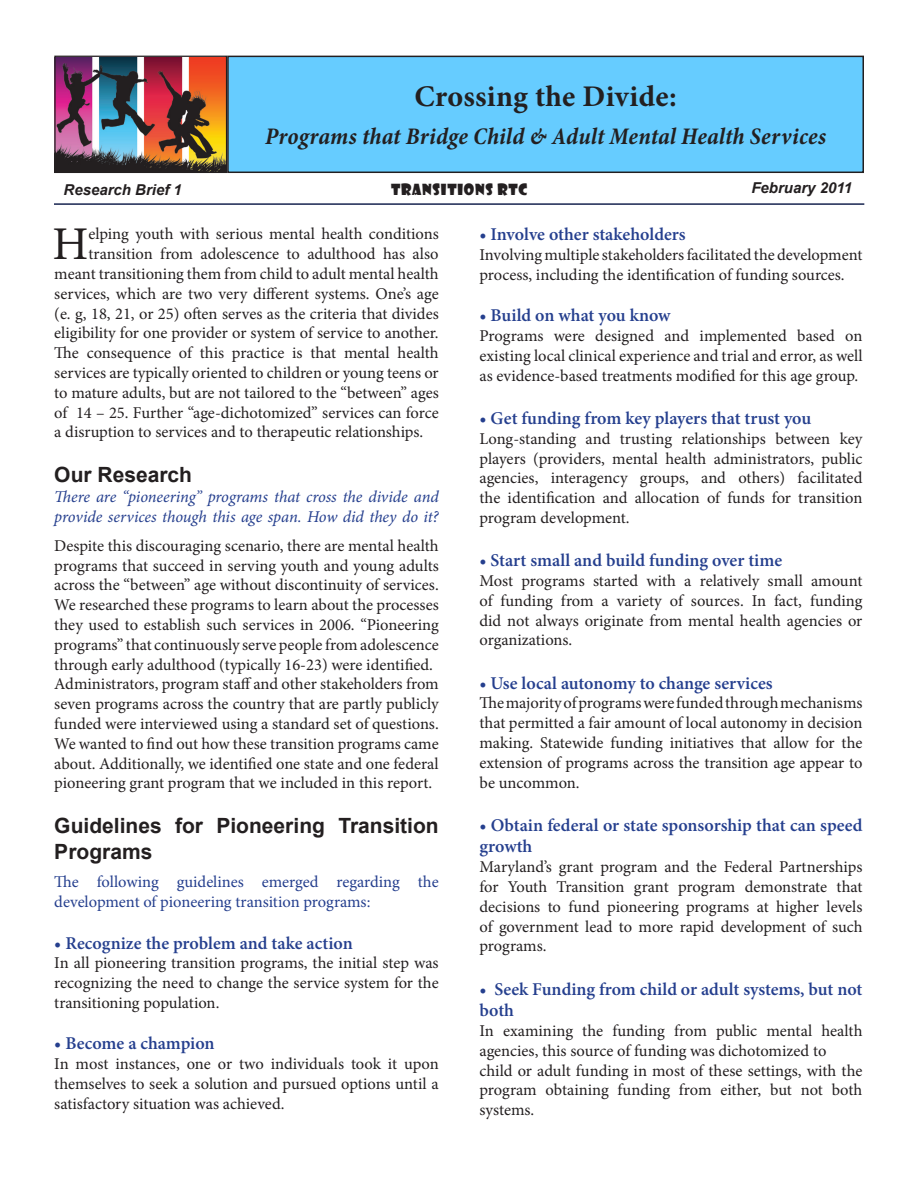
<style>
.page{position:relative;width:918px;height:1188px;background:#fff}
.page>*{position:absolute;margin:0;border:0;box-sizing:border-box;transform-origin:0 0}
.t1{font:46.95px "Minion Pro";color:#231f20}
.t2{font:700 30px "Minion Pro";letter-spacing:.01em;color:#231f20}
.t3{font:italic 700 condensed 24px "Minion Pro";letter-spacing:.005em;color:#231f20}
.t4{font:700 21px/25.2px "Arial";color:#231f20}
.t5{font:600 18px/21.6px "Minion Pro";color:#253f8e}
.t6{font:16.5px/19.8px "Minion Pro";color:#231f20;text-align:justify}
.t7{font:italic 16.5px/19.8px "Minion Pro";letter-spacing:-.01em;color:#253f8e}
.t8{font:16.5px/19.8px "Minion Pro";color:#253f8e}
.t9{font:italic 700 15px "Arial";color:#231f20}
.t10{font:15px "Showcard Gothic";letter-spacing:.05em;color:#231f20}
</style>
<div class="page">
<div style="left:228px;top:56px;width:635px;height:116px;background:#6cf"></div>
<div style="left:227px;top:56px;width:637px;height:117px;border:2px solid #231f20"></div>
<img style="left:56px;top:58px;width:169px;height:113px">
<div style="left:54px;top:56px;width:173px;height:117px;border:1px solid #231f20"></div>
<hr style="left:54px;top:203px;width:810px;height:2px;background:#172450">
<p class="t2" style="left:415px;top:76px;width:264px">Crossing the Divide:</p>
<p class="t3" style="left:265px;top:120px;width:562px">Programs that Bridge Child &amp; Adult Mental Health Services</p>
<p class="t9" style="left:64px;top:180px;width:120px">Research Brief 1</p>
<p class="t10" style="left:391px;top:179px;width:138px">TRANSITIONS RTC</p>
<p class="t9" style="left:751px;top:178px;width:102px">February 2011</p>
<p class="t1" style="left:53px;top:213px;width:37px">H</p>
<p class="t6" style="left:89px;top:224px;width:352px">elping youth with serious mental health conditions</p>
<p class="t6" style="left:89px;top:244px;width:352px">transition from adolescence to adulthood has also</p>
<p class="t6" style="left:54px;top:264px;width:386px">meant transitioning them from child to adult mental health</p>
<p class="t6" style="left:54px;top:284px;width:386px">services, which are two very different systems. One’s age</p>
<p class="t6" style="left:54px;top:304px;width:386px">(e. g, 18, 21, or 25) often serves as the criteria that divides</p>
<p class="t6" style="left:54px;top:323px;width:386px">eligibility for one provider or system of service to another.</p>
<p class="t6" style="left:54px;top:343px;width:386px">The consequence of this practice is that mental health</p>
<p class="t6" style="left:54px;top:363px;width:386px">services are typically oriented to children or young teens or</p>
<p class="t6" style="left:54px;top:383px;width:386px">to mature adults, but are not tailored to the “between” ages</p>
<p class="t6" style="left:54px;top:403px;width:386px">of 14 – 25. Further “age-dichotomized” services can force</p>
<p class="t6" style="left:54px;top:422px;width:371px">a disruption to services and to therapeutic relationships.</p>
<p class="t4" style="left:54px;top:463px;width:139px">Our Research</p>
<p class="t7" style="left:54px;top:487px;width:386px">There are “pioneering” programs that cross the divide and provide services though this age span. How did they do it?</p>
<p class="t6" style="left:54px;top:536px;width:386px">Despite this discouraging scenario, there are mental health programs that succeed in serving youth and young adults across the “between” age without discontinuity of services.<br>We researched these programs to learn about the processes they used to establish such services in 2006. “Pioneering programs” that continuously serve people from adolescence through early adulthood (typically 16-23) were identified.</p>
<p class="t6" style="left:54px;top:674px;width:386px">Administrators, program staff and other stakeholders from seven programs across the country that are partly publicly funded were interviewed using a standard set of questions.<br>We wanted to find out how these transition programs came about. Additionally, we identified one state and one federal pioneering grant program that we included in this report.</p>
<p class="t4" style="left:54px;top:814px;width:386px">Guidelines for Pioneering Transition<br>Programs</p>
<p class="t8" style="left:54px;top:872px;width:386px">The following guidelines emerged regarding the development of pioneering transition programs:</p>
<p class="t5" style="left:54px;top:932px;width:300px">• Recognize the problem and take action</p>
<p class="t6" style="left:54px;top:953px;width:386px">In all pioneering transition programs, the initial step was recognizing the need to change the service system for the transitioning population.</p>
<p class="t5" style="left:54px;top:1033px;width:162px">• Become a champion</p>
<p class="t6" style="left:54px;top:1054px;width:386px">In most instances, one or two individuals took it upon themselves to seek a solution and pursued options until a satisfactory situation was achieved.</p>
<p class="t5" style="left:480px;top:224px;width:208px">• Involve other stakeholders</p>
<p class="t6" style="left:480px;top:245px;width:384px">Involving multiple stakeholders facilitated the development process, including the identification of funding sources.</p>
<p class="t5" style="left:480px;top:305px;width:193px">• Build on what you know</p>
<p class="t6" style="left:480px;top:326px;width:385px">Programs were designed and implemented based on existing local clinical experience and trial and error, as well as evidence-based treatments modified for this age group.</p>
<p class="t5" style="left:480px;top:407px;width:333px">• Get funding from key players that trust you</p>
<p class="t6" style="left:480px;top:429px;width:385px">Long-standing and trusting relationships between key players (providers, mental health administrators, public agencies, interagency groups, and others) facilitated the identification and allocation of funds for transition program development.</p>
<p class="t5" style="left:480px;top:550px;width:304px">• Start small and build funding over time</p>
<p class="t6" style="left:480px;top:571px;width:384px">Most programs started with a relatively small amount of funding from a variety of sources. In fact, funding did not always originate from mental health agencies or organizations.</p>
<p class="t5" style="left:480px;top:672px;width:295px">• Use local autonomy to change services</p>
<p class="t6" style="left:480px;top:693px;width:384px">The majority of programs were funded through mechanisms that permitted a fair amount of local autonomy in decision making. Statewide funding initiatives that allow for the extension of programs across the transition age appear to be uncommon.</p>
<p class="t5" style="left:480px;top:814px;width:385px">• Obtain federal or state sponsorship that can speed growth</p>
<p class="t6" style="left:480px;top:857px;width:384px">Maryland’s grant program and the Federal Partnerships for Youth Transition grant program demonstrate that decisions to fund pioneering programs at higher levels of government lead to more rapid development of such programs.</p>
<p class="t5" style="left:480px;top:978px;width:384px">• Seek Funding from child or adult systems, but not both</p>
<p class="t6" style="left:480px;top:1021px;width:385px">In examining the funding from public mental health agencies, this source of funding was dichotomized to</p>
<p class="t6" style="left:480px;top:1061px;width:384px">child or adult funding in most of these settings, with the program obtaining funding from either, but not both systems.</p>
</div>
